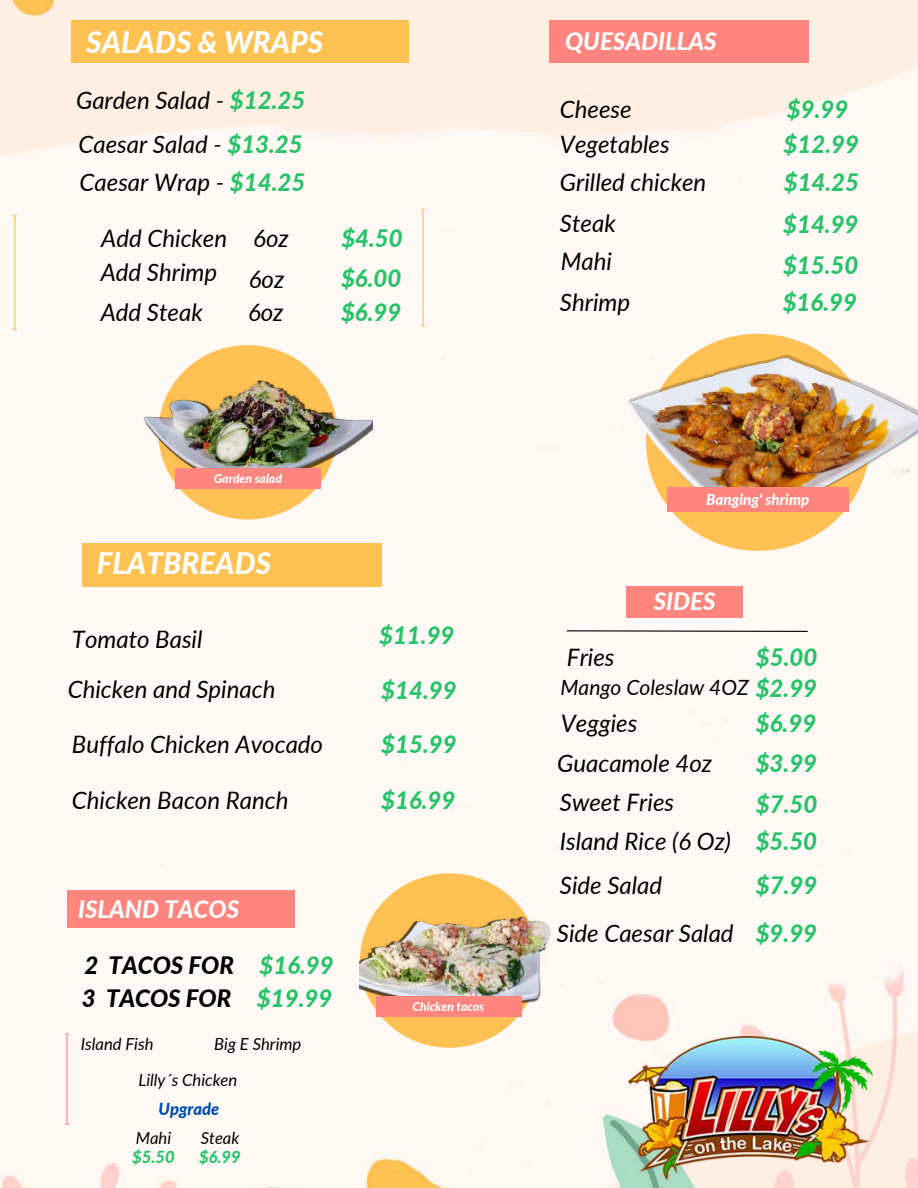
<style>
.page{position:relative;width:918px;height:1188px;background:#fff}
.page>*{position:absolute;margin:0;border:0;box-sizing:border-box;transform-origin:0 0}
.t1{font:italic 800 29.7px "Lato";color:#fff}
.t2{font:italic 24px/37.3px "Lato";color:#000}
.t3{font:italic 800 24px/40.8px "Lato";color:#2ac26b}
.t4{font:italic 800 24px "Lato";color:#000}
.t5{font:italic 800 24px "Lato";color:#fff}
.t6{font:italic 21px "Lato";color:#000}
.t7{font:italic 16.65px/36.3px "Lato";color:#000}
.t8{font:italic 800 16.65px "Lato";color:#2ac26b}
.t9{font:italic 800 16.65px "Lato";color:#004aad}
.t10{font:italic 800 15.15px "Lato";color:#fff}
.t11{font:italic 800 12.15px "Lato";color:#fff}
.s1{font-weight:800;color:#2ac26b}
.s2{color:#2ac26b}
.s3{font-weight:800;font-size:24px;color:#2ac26b}
</style>
<div class="page">
<img style="left:0;top:0;width:918px;height:1188px">
<img style="left:629px;top:1037px;width:244px;height:143px">
<div style="left:71px;top:20px;width:337px;height:43px;background:#ffc151"></div>
<hr style="left:14px;top:216px;width:1px;height:113px;background:#ffc151">
<hr style="left:423px;top:210px;width:1px;height:115px;background:#ffc151">
<div style="left:82px;top:543px;width:299px;height:44px;background:#ffc151"></div>
<div style="left:68px;top:891px;width:227px;height:37px;background:#ff857e"></div>
<div style="left:549px;top:20px;width:260px;height:43px;background:#ff857e"></div>
<hr style="left:66px;top:1034px;width:2px;height:90px;background:#ff857e">
<svg style="left:566px;top:630px;width:243px;height:3px"></svg>
<div style="left:626px;top:586px;width:117px;height:32px;background:#ff857e"></div>
<div style="left:646px;top:334px;width:224px;height:217px;background:#ffc054;border-radius:50%"></div>
<img style="left:621px;top:300px;width:297px;height:198px">
<div style="left:667px;top:487px;width:181px;height:25px;background:#ff857e"></div>
<div style="left:158px;top:345px;width:179px;height:174px;background:#ffc054;border-radius:50%"></div>
<img style="left:143px;top:341px;width:230px;height:153px">
<div style="left:175px;top:468px;width:145px;height:21px;background:#ff857e"></div>
<div style="left:360px;top:873px;width:179px;height:175px;background:#ffc054;border-radius:50%"></div>
<img style="left:360px;top:882px;width:197px;height:131px">
<div style="left:377px;top:997px;width:145px;height:20px;background:#ff857e"></div>
<p class="t1" style="left:86px;top:23px;width:238px">SALADS &amp; WRAPS</p>
<p class="t2" style="left:76px;top:81px;width:231px">Garden Salad - <span class="s1">$12.25</span></p>
<p class="t2" style="left:78px;top:126px;width:228px">Caesar Salad - <span class="s1">$13.25<br></span>Caesar Wrap - <span class="s1">$14.25</span></p>
<p class="t2" style="left:101px;top:219px;width:189px">Add Chicken 6oz</p>
<p class="t3" style="left:341px;top:218px;width:63px">$4.50</p>
<p class="t2" style="left:101px;top:254px;width:118px">Add Shrimp</p>
<p class="t2" style="left:249px;top:260px;width:37px">6oz</p>
<p class="t3" style="left:341px;top:257px;width:62px">$6.00</p>
<p class="t2" style="left:101px;top:293px;width:104px">Add Steak</p>
<p class="t2" style="left:248px;top:293px;width:37px">6oz</p>
<p class="t3" style="left:341px;top:292px;width:62px">$6.99</p>
<p class="t11" style="left:214px;top:471px;width:69px">Garden salad</p>
<p class="t1" style="left:97px;top:545px;width:176px">FLATBREADS</p>
<p class="t2" style="left:72px;top:620px;width:132px">Tomato Basil</p>
<p class="t2" style="left:68px;top:670px;width:209px">Chicken and Spinach</p>
<p class="t3" style="left:379px;top:615px;width:77px">$11.99</p>
<p class="t3" style="left:381px;top:669px;width:77px">$14.99</p>
<p class="t2" style="left:72px;top:725px;width:253px">Buffalo Chicken Avocado</p>
<p class="t3" style="left:381px;top:723px;width:77px">$15.99</p>
<p class="t2" style="left:72px;top:781px;width:218px">Chicken Bacon Ranch</p>
<p class="t3" style="left:381px;top:779px;width:76px">$16.99</p>
<p class="t5" style="left:78px;top:894px;width:163px">ISLAND TACOS</p>
<p class="t4" style="left:85px;top:950px;width:251px">2 TACOS FOR <span class="s2">$16.99</span></p>
<p class="t4" style="left:82px;top:984px;width:252px">3 TACOS FOR <span class="s2">$19.99</span></p>
<p class="t7" style="left:81px;top:1025px;width:74px">Island Fish</p>
<p class="t7" style="left:138px;top:1025px;width:164px;text-indent:76px">Big E Shrimp<br>Lilly´s Chicken</p>
<p class="t9" style="left:159px;top:1099px;width:62px">Upgrade</p>
<p class="t7" style="left:136px;top:1119px;width:37px">Mahi</p>
<p class="t8" style="left:132px;top:1146px;width:44px">$5.50</p>
<p class="t7" style="left:201px;top:1119px;width:40px">Steak</p>
<p class="t8" style="left:199px;top:1146px;width:43px">$6.99</p>
<p class="t11" style="left:413px;top:999px;width:73px">Chicken tacos</p>
<p class="t5" style="left:565px;top:27px;width:153px">QUESADILLAS</p>
<p class="t2" style="left:560px;top:90px;width:73px">Cheese</p>
<p class="t3" style="left:787px;top:88px;width:63px">$9.99</p>
<p class="t2" style="left:560px;top:126px;width:111px">Vegetables</p>
<p class="t3" style="left:784px;top:124px;width:77px">$12.99</p>
<p class="t2" style="left:560px;top:163px;width:148px">Grilled chicken</p>
<p class="t3" style="left:784px;top:162px;width:77px">$14.25</p>
<p class="t2" style="left:560px;top:205px;width:57px">Steak<br>Mahi</p>
<p class="t2" style="left:560px;top:283px;width:72px">Shrimp</p>
<p class="t3" style="left:783px;top:203px;width:77px">$14.99 $15.50</p>
<p class="t3" style="left:783px;top:282px;width:76px">$16.99</p>
<p class="t10" style="left:706px;top:490px;width:104px">Banging' shrimp</p>
<p class="t5" style="left:654px;top:587px;width:63px">SIDES</p>
<p class="t2" style="left:567px;top:638px;width:49px">Fries</p>
<p class="t3" style="left:756px;top:636px;width:63px">$5.00</p>
<p class="t6" style="left:561px;top:674px;width:258px">Mango Coleslaw 4OZ <span class="s3">$2.99</span></p>
<p class="t2" style="left:561px;top:704px;width:78px">Veggies</p>
<p class="t3" style="left:756px;top:703px;width:63px;line-height:39.8px">$6.99 $3.99</p>
<p class="t2" style="left:557px;top:744px;width:156px">Guacamole 4oz</p>
<p class="t2" style="left:560px;top:783px;width:116px">Sweet Fries</p>
<p class="t2" style="left:560px;top:819px;width:173px;line-height:44.2px">Island Rice (6 Oz)<br>Side Salad</p>
<p class="t2" style="left:557px;top:914px;width:178px">Side Caesar Salad</p>
<p class="t3" style="left:756px;top:785px;width:63px;line-height:37.5px">$7.50 $5.50</p>
<p class="t3" style="left:756px;top:865px;width:63px">$7.99</p>
<p class="t3" style="left:756px;top:913px;width:63px">$9.99</p>
</div>
